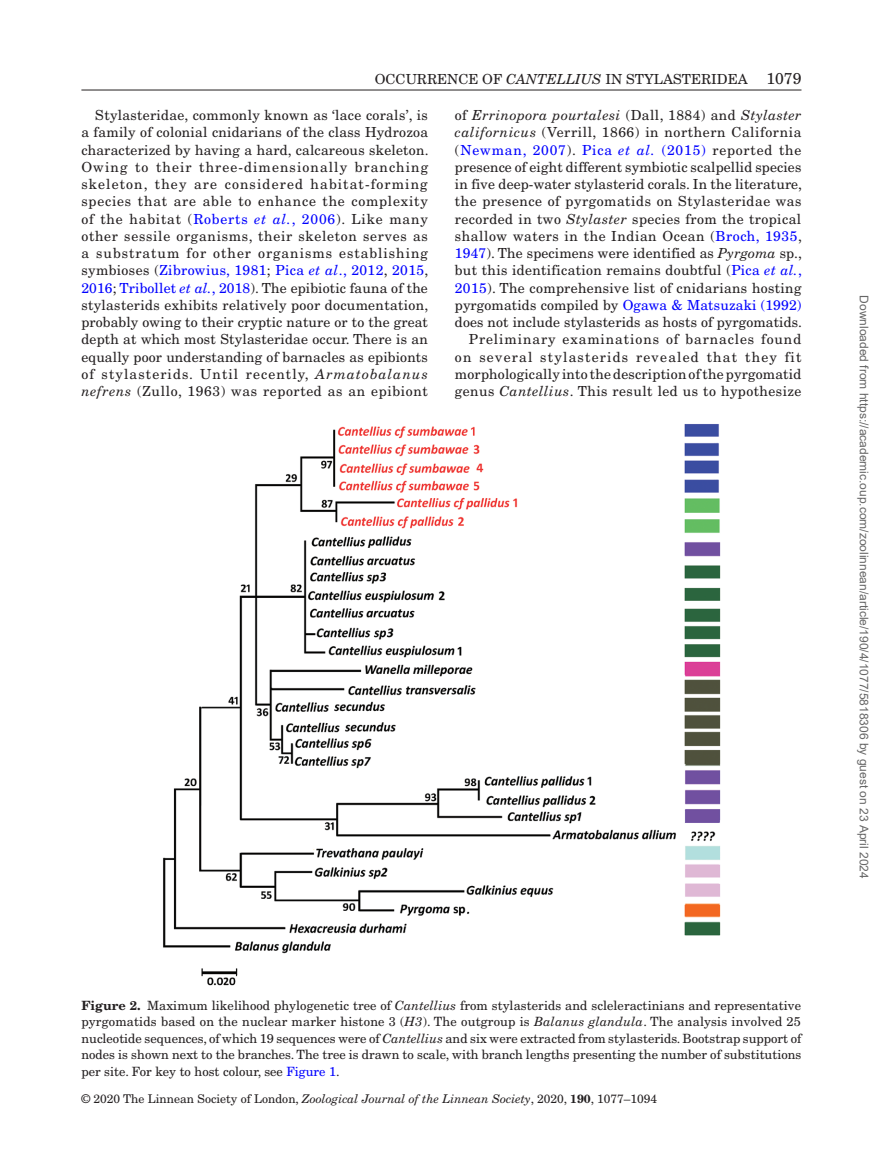
<style>
.page{position:relative;width:893px;height:1174px;background:#fff}
.page>*{position:absolute;margin:0;border:0;box-sizing:border-box;transform-origin:0 0}
.t1{font:13.8px/17.2px "New Century Schlbk";letter-spacing:.02em;color:#231f20;text-align:justify}
.t2{font:13.8px "New Century Schlbk";color:#231f20}
.t3{font:12.75px/16.5px "New Century Schlbk";color:#231f20;text-align:justify}
.t4{font:12px "Arial";color:#666}
.t5{font:12px "New Century Schlbk";color:#231f20}
.s1{font-style:italic}
.s2{font-size:15.75px}
.s3{color:#00f}
.s4{font-style:italic;color:#00f}
.s5{font-weight:700}
</style>
<div class="page">
<hr style="left:81px;top:90px;width:720px;height:1px;background:#231f20">
<img style="left:163px;top:424px;width:557px;height:561px">
<p class="t2" style="left:375px;top:70px;width:428px">OCCURRENCE OF <span class="s1">CANTELLIUS</span> IN STYLASTERIDEA <span class="s2">1079</span></p>
<p class="t1" style="left:81px;top:107px;width:349px;text-indent:14px">Stylasteridae, commonly known as ‘lace corals’, is a family of colonial cnidarians of the class Hydrozoa characterized by having a hard, calcareous skeleton.<br>Owing to their three-dimensionally branching skeleton, they are considered habitat-forming species that are able to enhance the complexity of the habitat (<span class="s3">Roberts</span> <span class="s4">et al.</span><span class="s3">, 2006</span>). Like many other sessile organisms, their skeleton serves as a substratum for other organisms establishing symbioses (<span class="s3">Zibrowius, 1981</span>; <span class="s3">Pica</span> <span class="s4">et al</span><span class="s3">., 2012</span>, <span class="s3">2015</span>, <span class="s3">2016</span>; <span class="s3">Tribollet</span> <span class="s4">et al.</span><span class="s3">, 2018</span>). The epibiotic fauna of the stylasterids exhibits relatively poor documentation, probably owing to their cryptic nature or to the great depth at which most Stylasteridae occur. There is an equally poor understanding of barnacles as epibionts of stylasterids. Until recently, <span class="s1">Armatobalanus nefrens</span> (Zullo, 1963) was reported as an epibiont</p>
<p class="t1" style="left:455px;top:106px;width:349px;text-align:right">of <span class="s1">Errinopora pourtalesi</span> (Dall, 1884) and <span class="s1">Stylaster californicus</span> (Verrill, 1866) in northern California (<span class="s3">Newman, 2007</span>). <span class="s3">Pica</span> <span class="s4">et al.</span> <span class="s3">(2015)</span> reported the presence of eight different symbiotic scalpellid species in five deep-water stylasterid corals. In the literature, the presence of pyrgomatids on Stylasteridae was recorded in two <span class="s1">Stylaster</span> species from the tropical shallow waters in the Indian Ocean (<span class="s3">Broch, 1935</span>, <span class="s3">1947</span>). The specimens were identified as <span class="s1">Pyrgoma</span> sp., but this identification remains doubtful (<span class="s3">Pica</span> <span class="s4">et al.</span><span class="s3">, 2015</span>). The comprehensive list of cnidarians hosting pyrgomatids compiled by <span class="s3">Ogawa &amp; Matsuzaki (1992) </span>does not include stylasterids as hosts of pyrgomatids.<br>Preliminary examinations of barnacles found on several stylasterids revealed that they fit morphologically into the description of the pyrgomatid genus <span class="s1">Cantellius</span>. This result led us to hypothesize</p>
<p class="t3" style="left:81px;top:996px;width:722px"><span class="s5">Figure 2.</span> Maximum likelihood phylogenetic tree of <span class="s1">Cantellius</span> from stylasterids and scleleractinians and representative pyrgomatids based on the nuclear marker histone 3 (<span class="s1">H3</span>). The outgroup is <span class="s1">Balanus glandula</span>. The analysis involved 25 nucleotide sequences, of which 19 sequences were of <span class="s1">Cantellius</span> and six were extracted from stylasterids. Bootstrap support of nodes is shown next to the branches. The tree is drawn to scale, with branch lengths presenting the number of substitutions per site. For key to host colour, see <span class="s3">Figure 1</span>.</p>
<p class="t5" style="left:81px;top:1091px;width:577px">© 2020 The Linnean Society of London, <span class="s1">Zoological Journal of the Linnean Society</span>, 2020, <span class="s5">190</span>, 1077–1094</p>
<p class="t4" style="left:868px;top:295px;width:585px;rotate:90deg">Downloaded from https://academic.oup.com/zoolinnean/article/190/4/1077/5818306 by guest on 23 April 2024</p>
</div>
